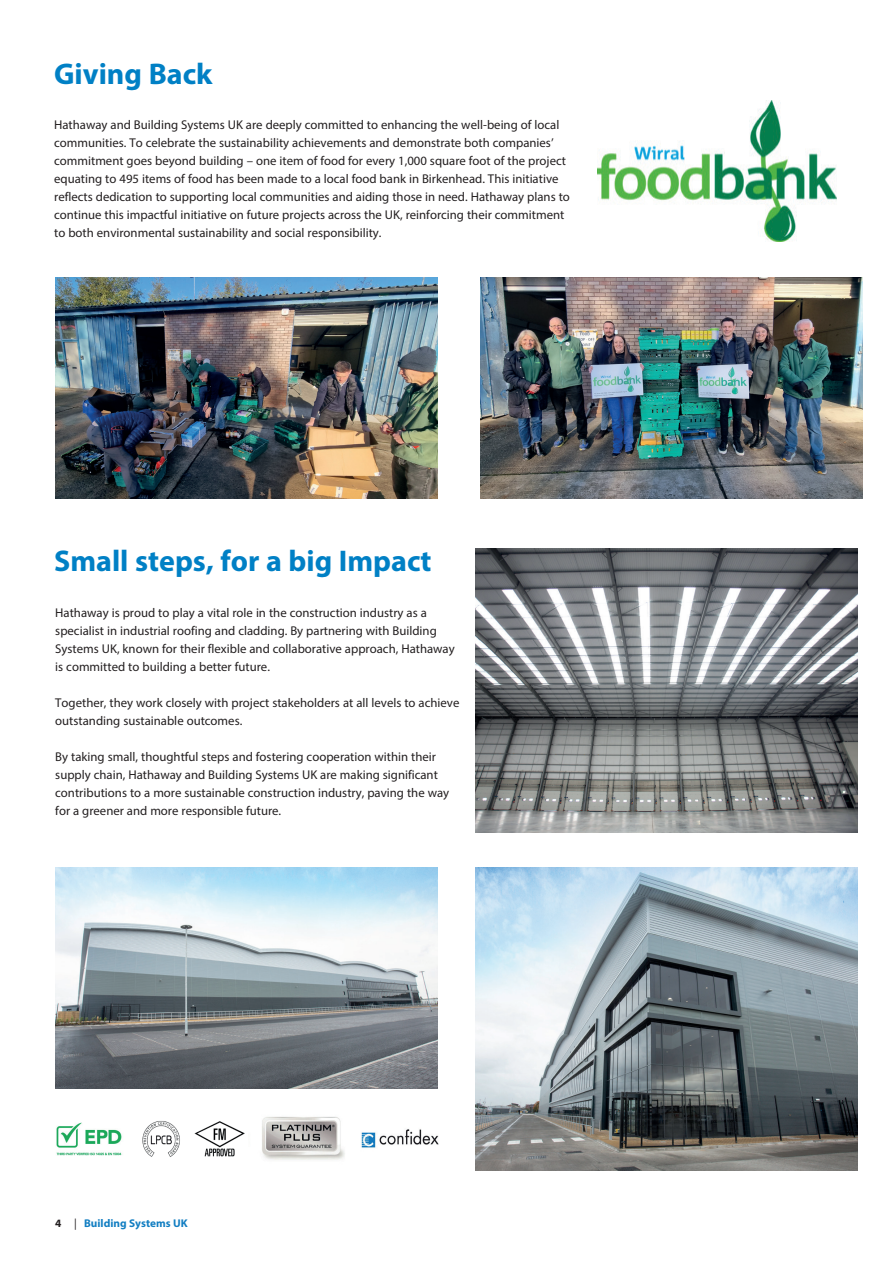
<style>
.page{position:relative;width:893px;height:1263px;background:#fff}
.page>*{position:absolute;margin:0;border:0;box-sizing:border-box;transform-origin:0 0}
.t1{font:700 30px "Myriad Pro";color:#0080c5}
.t2{font:12.75px/18px "Myriad Pro";color:#231f20}
.t3{font:700 11.25px "Myriad Pro";color:#127ec2}
.s1{color:#231f20}
.s2{font-weight:400;color:#231f20}
</style>
<div class="page">
<img style="left:597px;top:101px;width:239px;height:140px">
<img style="left:480px;top:277px;width:383px;height:221px">
<img style="left:55px;top:867px;width:383px;height:222px">
<img style="left:475px;top:867px;width:382px;height:304px">
<img style="left:475px;top:549px;width:382px;height:283px">
<img style="left:55px;top:277px;width:383px;height:221px">
<img style="left:262px;top:1116px;width:83px;height:44px">
<img style="left:361px;top:1129px;width:78px;height:19px">
<img style="left:142px;top:1121px;width:38px;height:36px">
<img style="left:56px;top:1122px;width:66px;height:34px">
<img style="left:194px;top:1121px;width:51px;height:36px">
<h1 class="t1" style="left:54px;top:54px;width:160px">Giving Back</h1>
<p class="t2" style="left:54px;top:115px;width:517px">Hathaway and Building Systems UK are deeply committed to enhancing the well-being of local communities. To celebrate the sustainability achievements and demonstrate both companies’ commitment goes beyond building – one item of food for every 1,000 square foot of the project equating to 495 items of food has been made to a local food bank in Birkenhead. This initiative reflects dedication to supporting local communities and aiding those in need. Hathaway plans to continue this impactful initiative on future projects across the UK, reinforcing their commitment to both environmental sustainability and social responsibility.</p>
<h1 class="t1" style="left:54px;top:541px;width:379px">Small steps, for a big Impact</h1>
<p class="t2" style="left:55px;top:603px;width:401px">Hathaway is proud to play a vital role in the construction industry as a specialist in industrial roofing and cladding. By partnering with Building Systems UK, known for their flexible and collaborative approach, Hathaway is committed to building a better future.</p>
<p class="t2" style="left:55px;top:693px;width:406px">Together, they work closely with project stakeholders at all levels to achieve outstanding sustainable outcomes.</p>
<p class="t2" style="left:55px;top:748px;width:395px">By taking small, thoughtful steps and fostering cooperation within their supply chain, Hathaway and Building Systems UK are making significant contributions to a more sustainable construction industry, paving the way for a greener and more responsible future.</p>
<p class="t3" style="left:55px;top:1216px;width:134px"><span class="s1">4</span> <span class="s2">|</span> Building Systems UK</p>
</div>
